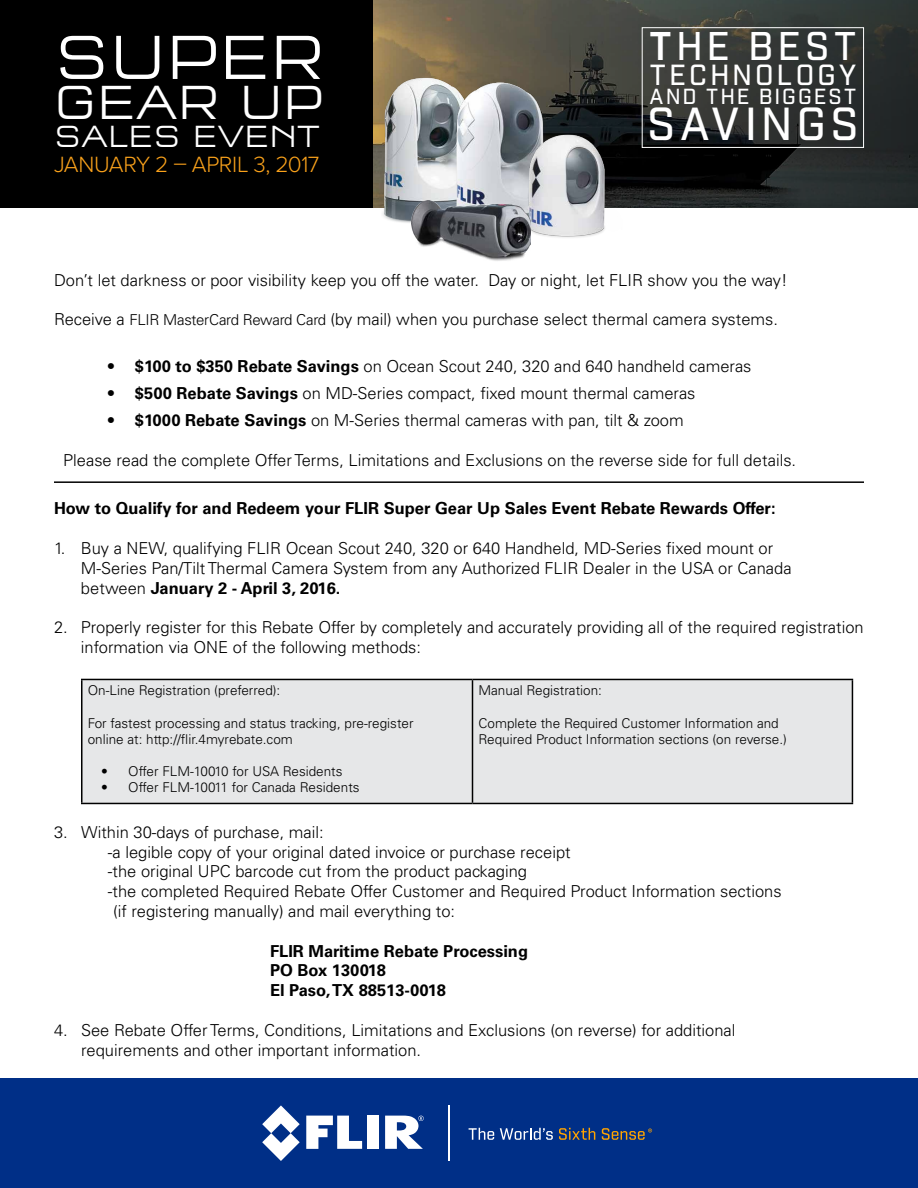
<style>
.page{position:relative;width:918px;height:1188px;background:#fff}
.page>*{position:absolute;margin:0;border:0;box-sizing:border-box;transform-origin:0 0}
.t1{font:300 64.65px "Q Type Square Pro";letter-spacing:.01em;color:#fff}
.t2{font:300 49.8px "Q Type Square Pro";letter-spacing:.01em;color:#fff}
.t3{font:500 45px "Industry";letter-spacing:.095em;color:#fff}
.t4{font:500 38.85px "Industry";letter-spacing:.105em;color:#fff}
.t5{font:300 31.8px "Q Type Square Pro";letter-spacing:.01em;color:#fff}
.t6{font:500 28.35px "Industry";letter-spacing:.105em;color:#fff}
.t7{font:300 22.95px "Proxima Nova";letter-spacing:-.02em;color:#faa21b}
.t8{font:500 21.15px "Industry";letter-spacing:.095em;color:#fff}
.t9{font:300 16.5px/19.8px "Univers LT Std";color:#000}
.t10{font:700 16.5px/19.8px "Univers LT Std";color:#000}
.t11{font:300 13.5px/16.2px "Univers LT Std";color:#000}
.s1{font-weight:600}
.s2{font-size:15px}
.s3{font-weight:700}
</style>
<div class="page">
<svg style="left:373px;top:0;width:545px;height:208px;background:#393933"></svg>
<div style="left:642px;top:27px;width:222px;height:121px;border:1px solid #fff"></div>
<div style="left:0;top:0;width:373px;height:208px;background:#000"></div>
<div style="left:82px;top:680px;width:770px;height:123px;background:#e6e7e8"></div>
<hr style="left:81px;top:679px;width:391px;height:1px;background:#000">
<hr style="left:81px;top:680px;width:1px;height:123px;background:#000">
<hr style="left:472px;top:679px;width:381px;height:1px;background:#000">
<hr style="left:472px;top:680px;width:1px;height:123px;background:#000">
<hr style="left:852px;top:680px;width:1px;height:123px;background:#000">
<hr style="left:81px;top:803px;width:391px;height:1px;background:#000">
<hr style="left:472px;top:803px;width:381px;height:1px;background:#000">
<hr style="left:54px;top:481px;width:810px;height:2px;background:#000">
<div style="left:0;top:1078px;width:918px;height:110px;background:#002f87"></div>
<img style="left:381px;top:74px;width:94px;height:149px">
<img style="left:450px;top:75px;width:100px;height:125px">
<img style="left:509px;top:124px;width:114px;height:114px">
<svg style="left:306px;top:1116px;width:56px;height:33px"></svg>
<div style="left:368px;top:1116px;width:11px;height:33px;background:#fff"></div>
<svg style="left:262px;top:1105px;width:38px;height:56px"></svg>
<svg style="left:385px;top:1116px;width:39px;height:33px"></svg>
<svg style="left:469px;top:1128px;width:25px;height:12px"></svg>
<svg style="left:500px;top:1128px;width:53px;height:12px"></svg>
<svg style="left:559px;top:1128px;width:36px;height:12px"></svg>
<hr style="left:448px;top:1105px;width:1px;height:56px;background:#fff">
<svg style="left:602px;top:1128px;width:50px;height:12px"></svg>
<img style="left:412px;top:200px;width:119px;height:61px">
<h1 class="t1" style="left:54px;top:7px;width:273px">SUPER</h1>
<h2 class="t2" style="left:54px;top:63px;width:271px">GEAR UP</h2>
<h3 class="t5" style="left:54px;top:111px;width:267px">SALES EVENT</h3>
<h3 class="t7" style="left:54px;top:147px;width:267px">JANUARY 2 – APRIL 3, 2017</h3>
<h3 class="t4" style="left:650px;top:23px;width:208px"><span class="s1">T</span>HE BEST</h3>
<h3 class="t6" style="left:650px;top:58px;width:208px">TECHNOLOGY</h3>
<p class="t8" style="left:650px;top:84px;width:208px">AND THE BIGGEST</p>
<h3 class="t3" style="left:647px;top:97px;width:213px">SAVINGS</h3>
<p class="t9" style="left:54px;top:270px;width:735px">Don’t let darkness or poor visibility keep you off the water. Day or night, let FLIR show you the way!</p>
<p class="t9" style="left:54px;top:309px;width:726px">Receive a <span class="s2">FLIR MasterCard Reward Card</span> (by mail) when you purchase select thermal camera systems.</p>
<p class="t9" style="left:108px;top:356px;width:645px"><span class="s3">• $100 to $350 Rebate Savings</span> on Ocean Scout 240, 320 and 640 handheld cameras</p>
<p class="t9" style="left:108px;top:383px;width:589px"><span class="s3">• $500 Rebate Savings</span> on MD-Series compact, fixed mount thermal cameras</p>
<p class="t9" style="left:108px;top:410px;width:577px"><span class="s3">• $1000 Rebate Savings</span> on M-Series thermal cameras with pan, tilt &amp; zoom</p>
<p class="t9" style="left:63px;top:450px;width:735px">Please read the complete Offer Terms, Limitations and Exclusions on the reverse side for full details.</p>
<p class="t10" style="left:54px;top:499px;width:723px">How to Qualify for and Redeem your FLIR Super Gear Up Sales Event Rebate Rewards Offer:</p>
<p class="t9" style="left:81px;top:538px;width:712px;text-indent:-27px">1. Buy a NEW, qualifying FLIR Ocean Scout 240, 320 or 640 Handheld, MD-Series fixed mount or<br>M-Series Pan/Tilt Thermal Camera System from any Authorized FLIR Dealer in the USA or Canada between <span class="s3">January 2 - April 3, 2016.</span></p>
<p class="t9" style="left:81px;top:617px;width:784px;text-indent:-27px">2. Properly register for this Rebate Offer by completely and accurately providing all of the required registration information via ONE of the following methods:</p>
<p class="t11" style="left:88px;top:682px;width:194px">On-Line Registration (preferred):</p>
<p class="t11" style="left:88px;top:715px;width:327px">For fastest processing and status tracking, pre-register online at: http://flir.4myrebate.com</p>
<p class="t11" style="left:101px;top:763px;width:243px">• Offer FLM-10010 for USA Residents</p>
<p class="t11" style="left:101px;top:780px;width:260px">• Offer FLM-10011 for Canada Residents</p>
<p class="t11" style="left:478px;top:682px;width:125px">Manual Registration:</p>
<p class="t11" style="left:478px;top:715px;width:310px">Complete the Required Customer Information and<br>Required Product Information sections (on reverse.)</p>
<p class="t9" style="left:54px;top:822px;width:271px">3. Within 30-days of purchase, mail:</p>
<p class="t9" style="left:108px;top:842px;width:464px">-a legible copy of your original dated invoice or purchase receipt</p>
<p class="t9" style="left:108px;top:862px;width:421px">-the original UPC barcode cut from the product packaging</p>
<p class="t9" style="left:108px;top:881px;width:675px">-the completed Required Rebate Offer Customer and Required Product Information sections</p>
<p class="t9" style="left:113px;top:901px;width:343px">(if registering manually) and mail everything to:</p>
<p class="t10" style="left:270px;top:941px;width:260px">FLIR Maritime Rebate Processing<br>PO Box 130018<br>El Paso, TX 88513-0018</p>
<p class="t9" style="left:81px;top:1020px;width:656px;text-indent:-27px">4. See Rebate Offer Terms, Conditions, Limitations and Exclusions (on reverse) for additional requirements and other important information.</p>
</div>
